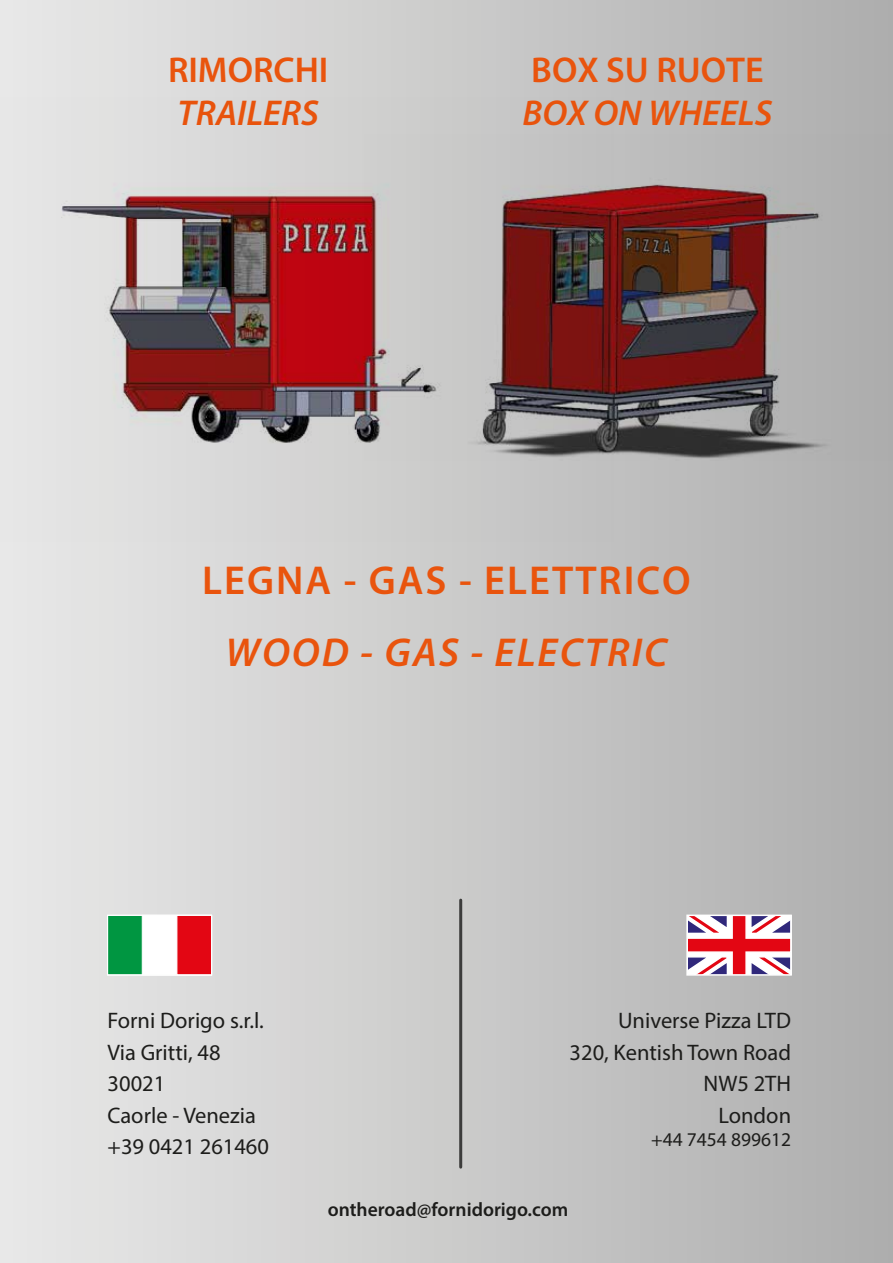
<style>
.page{position:relative;width:893px;height:1263px;background:#fff}
.page>*{position:absolute;margin:0;border:0;box-sizing:border-box;transform-origin:0 0}
.t1{font:600 40.5px "Myriad Pro";letter-spacing:.05em;color:#e9540d}
.t2{font:italic 600 40.5px "Myriad Pro";letter-spacing:.05em;color:#e9540d}
.t3{font:italic 600 36px "Myriad Pro";color:#e9540d}
.t4{font:600 36px "Myriad Pro";color:#e9540d}
.t5{font:22.5px/31.5px "Myriad Pro";color:#1d1d1b}
.t6{font:600 19.5px "Myriad Pro";color:#1d1d1b}
.t7{font:19.5px "Myriad Pro";color:#1d1d1b}
</style>
<div class="page">
<div style="left:0;top:0;width:893px;height:1263px;background:linear-gradient(to right,#e9e9e9,#aeaeae)"></div>
<div style="left:107px;top:915px;width:105px;height:60px;background:#009641"></div>
<div style="left:142px;top:915px;width:70px;height:60px;background:#fff;border:1px solid #fff"></div>
<div style="left:177px;top:915px;width:35px;height:60px;background:#e30613"></div>
<div style="left:107px;top:915px;width:105px;height:60px;border:1px solid #fff"></div>
<hr style="left:459px;top:900px;width:3px;height:267px;background:#3c3c3b">
<svg style="left:689px;top:917px;width:100px;height:56px"></svg>
<div style="left:686px;top:914px;width:106px;height:62px;border:2px solid #fff"></div>
<img style="left:0;top:97px;width:613px;height:444px">
<img style="left:365px;top:134px;width:528px;height:326px">
<h2 class="t4" style="left:168px;top:47px;width:162px">RIMORCHI</h2>
<h2 class="t3" style="left:178px;top:90px;width:143px">TRAILERS</h2>
<h2 class="t4" style="left:531px;top:47px;width:234px">BOX SU RUOTE</h2>
<h2 class="t3" style="left:523px;top:90px;width:251px">BOX ON WHEELS</h2>
<h1 class="t1" style="left:202px;top:555px;width:490px">LEGNA - GAS - ELETTRICO</h1>
<h1 class="t2" style="left:226px;top:627px;width:443px">WOOD - GAS - ELECTRIC</h1>
<p class="t5" style="left:108px;top:1004px;width:163px">Forni Dorigo s.r.l.<br>Via Gritti, 48<br>30021<br>Caorle - Venezia +39 0421 261460</p>
<p class="t5" style="left:570px;top:1004px;width:223px;text-align:right">Universe Pizza LTD<br>320, Kentish Town Road<br>NW5 2TH<br>London</p>
<p class="t7" style="left:651px;top:1127px;width:141px">+44 7454 899612</p>
<p class="t6" style="left:328px;top:1197px;width:242px">ontheroad@fornidorigo.com</p>
</div>
